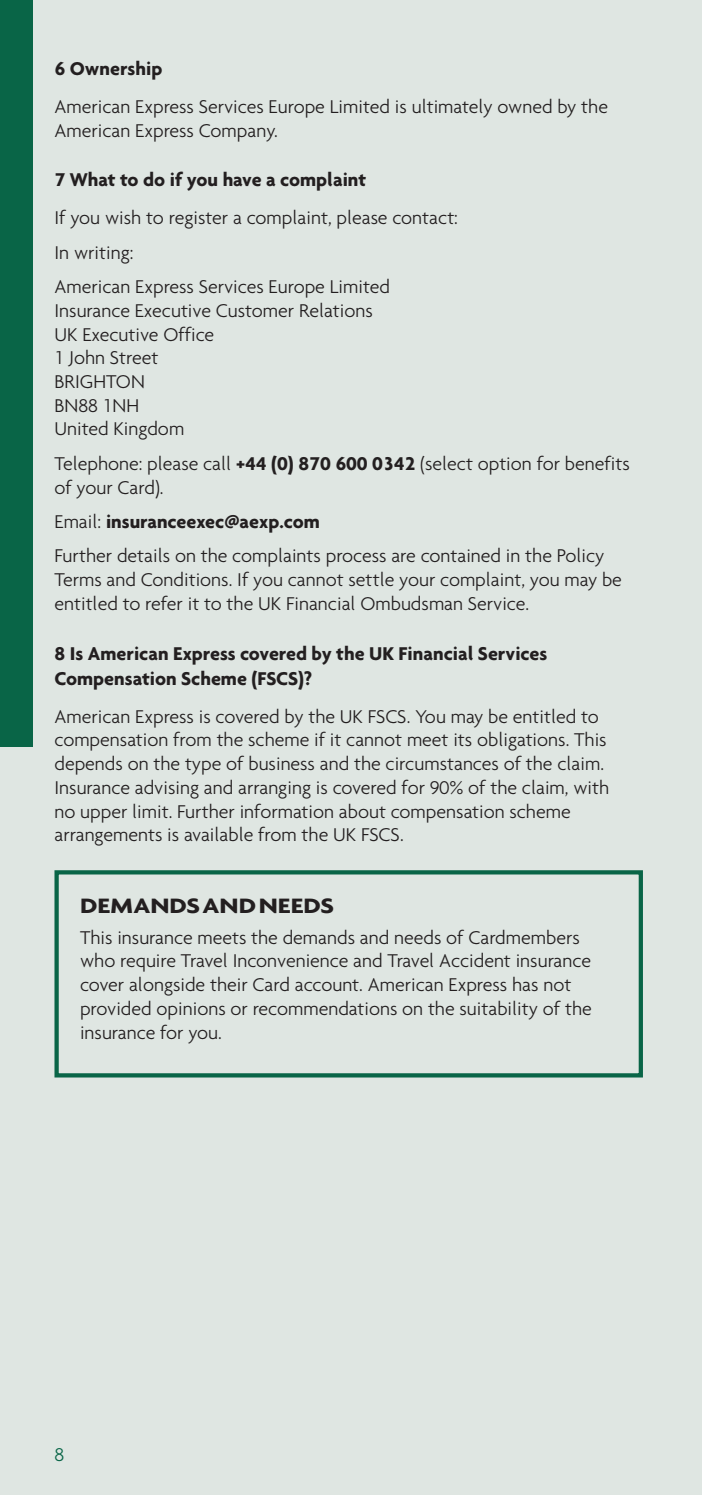
<style>
.page{position:relative;width:702px;height:1495px;background:#dfe6e2}
.page>*{position:absolute;margin:0;border:0;box-sizing:border-box;transform-origin:0 0}
.t1{font:700 22.5px "Agenda";color:#231f20;scale:1.2 1}
.t2{font:300 20px/23.8px "Agenda";color:#231f20}
.t3{font:700 20px/25px "Agenda";color:#231f20}
.t4{font:300 20px "Agenda";color:#096547}
.s1{font-weight:700}
</style>
<div class="page">
<div style="left:0;top:0;width:33px;height:747px;background:#096547"></div>
<div style="left:54px;top:870px;width:589px;height:207px;border:4px solid #096547"></div>
<p class="t3" style="left:54px;top:55px;width:109px">6 Ownership</p>
<p class="t2" style="left:54px;top:94px;width:555px">American Express Services Europe Limited is ultimately owned by the<br>American Express Company.</p>
<p class="t3" style="left:54px;top:167px;width:313px">7 What to do if you have a complaint</p>
<p class="t2" style="left:54px;top:200px;width:405px;line-height:34.5px">If you wish to register a complaint, please contact:<br>In writing:<br>American Express Services Europe Limited</p>
<p class="t2" style="left:54px;top:298px;width:320px">Insurance Executive Customer Relations<br>UK Executive Office<br>1 John Street<br>BRIGHTON<br>BN88 1NH<br>United Kingdom</p>
<p class="t2" style="left:54px;top:451px;width:577px">Telephone: please call <span class="s1">+44 (0) 870 600 0342</span> (select option for benefits of your Card).</p>
<p class="t2" style="left:54px;top:504px;width:551px;line-height:34.5px">Email: <span class="s1">insuranceexec@aexp.com<br></span>Further details on the complaints process are contained in the Policy</p>
<p class="t2" style="left:54px;top:567px;width:569px">Terms and Conditions. If you cannot settle your complaint, you may be entitled to refer it to the UK Financial Ombudsman Service.</p>
<p class="t3" style="left:54px;top:640px;width:494px">8 Is American Express covered by the UK Financial Services<br>Compensation Scheme (FSCS)?</p>
<p class="t2" style="left:54px;top:704px;width:556px">American Express is covered by the UK FSCS. You may be entitled to compensation from the scheme if it cannot meet its obligations. This depends on the type of business and the circumstances of the claim.<br>Insurance advising and arranging is covered for 90% of the claim, with no upper limit. Further information about compensation scheme arrangements is available from the UK FSCS.</p>
<p class="t1" style="left:80px;top:892px;width:213px">DEMANDS AND NEEDS</p>
<p class="t2" style="left:80px;top:925px;width:513px">This insurance meets the demands and needs of Cardmembers who require Travel Inconvenience and Travel Accident insurance cover alongside their Card account. American Express has not provided opinions or recommendations on the suitability of the insurance for you.</p>
<p class="t4" style="left:54px;top:1442px;width:11px">8</p>
</div>
